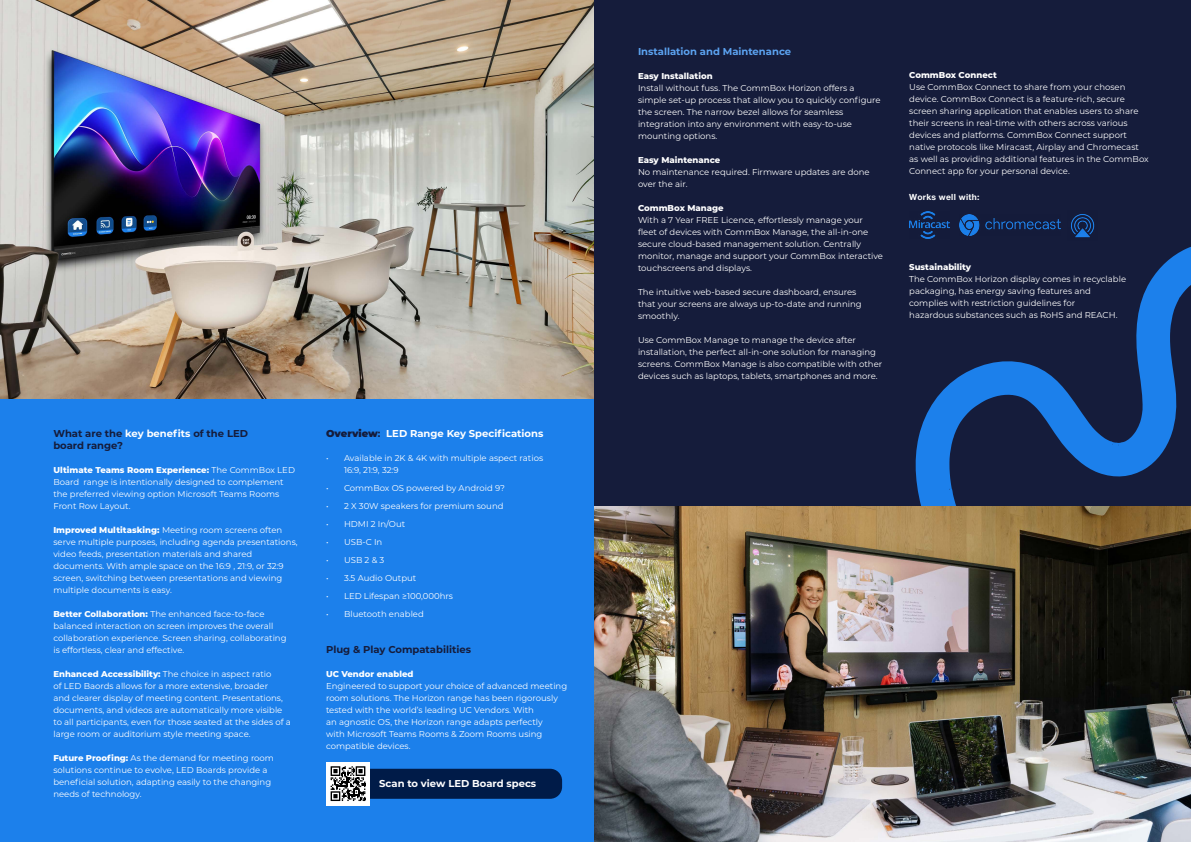
<style>
.page{position:relative;width:1191px;height:842px;background:#fff}
.page>*{position:absolute;margin:0;border:0;box-sizing:border-box;transform-origin:0 0}
.t1{font:700 10px/12px "Montserrat";color:#151c3b}
.t2{font:700 10px "Montserrat";color:#fff}
.t3{font:700 10px "Montserrat";color:#5ca3f1}
.t4{font:8.5px/12px "Montserrat";color:#fff}
.t5{font:800 8.5px "Montserrat";color:#fff}
.t6{font:700 8.5px "Helvetica Neue LT Pro";letter-spacing:.04em;color:#fff}
.s1{color:#fff}
.s2{font-weight:800}
.s3{font-weight:900;color:#151c3b}
.s4{color:#151c3b}
</style>
<div class="page">
<div style="left:0;top:399px;width:609px;height:443px;background:#1c80eb"></div>
<img style="left:1px;top:0;width:593px;height:399px">
<div style="left:348px;top:769px;width:214px;height:30px;background:#001b48;border-radius:12px"></div>
<div style="left:326px;top:762px;width:44px;height:43px;background:#fff"></div>
<svg style="left:330px;top:766px;width:35px;height:35px"></svg>
<div style="left:594px;top:0;width:597px;height:842px;background:#151c3b"></div>
<svg style="left:915px;top:247px;width:276px;height:259px"></svg>
<img style="left:594px;top:506px;width:597px;height:336px">
<img style="left:1071px;top:214px;width:24px;height:24px">
<img style="left:959px;top:215px;width:101px;height:20px">
<img style="left:909px;top:212px;width:40px;height:27px">
<p class="t1" style="left:53px;top:427px;width:196px">What are the <span class="s1">key benefits</span> of the LED board range?</p>
<p class="t4" style="left:53px;top:464px;width:243px"><span class="s2">Ultimate Teams Room Experience:</span> The CommBox LED Board range is intentionally designed to complement the preferred viewing option Microsoft Teams Rooms Front Row Layout.</p>
<p class="t4" style="left:53px;top:524px;width:246px"><span class="s2">Improved Multitasking:</span> Meeting room screens often serve multiple purposes, including agenda presentations, video feeds, presentation materials and shared documents. With ample space on the 16:9 , 21:9, or 32:9 screen, switching between presentations and viewing multiple documents is easy.</p>
<p class="t4" style="left:53px;top:608px;width:235px"><span class="s2">Better Collaboration:</span> The enhanced face-to-face balanced interaction on screen improves the overall collaboration experience. Screen sharing, collaborating is effortless, clear and effective.</p>
<p class="t4" style="left:53px;top:668px;width:239px"><span class="s2">Enhanced Accessibility:</span> The choice in aspect ratio<br>of LED Baords allows for a more extensive, broader<br>and clearer display of meeting content. Presentations, documents, and videos are automatically more visible to all participants, even for those seated at the sides of a large room or auditorium style meeting space.</p>
<p class="t4" style="left:53px;top:752px;width:222px"><span class="s2">Future Proofing:</span> As the demand for meeting room solutions continue to evolve, LED Boards provide a beneficial solution, adapting easily to the changing needs of technology.</p>
<p class="t2" style="left:326px;top:426px;width:219px"><span class="s3">Overview</span><span class="s4">:</span> LED Range Key Specifications</p>
<p class="t4" style="left:344px;top:452px;width:201px;text-indent:-18px">• Available in 2K &amp; 4K with multiple aspect ratios<br>16:9, 21:9, 32:9</p>
<p class="t4" style="left:326px;top:482px;width:180px">• CommBox OS powered by Android 9?</p>
<p class="t4" style="left:326px;top:500px;width:179px">• 2 X 30W speakers for premium sound</p>
<p class="t4" style="left:326px;top:518px;width:81px">• HDMI 2 In/Out</p>
<p class="t4" style="left:326px;top:536px;width:58px">• USB-C In</p>
<p class="t4" style="left:326px;top:554px;width:60px">• USB 2 &amp; 3</p>
<p class="t4" style="left:326px;top:572px;width:92px">• 3.5 Audio Output</p>
<p class="t4" style="left:326px;top:590px;width:129px">• LED Lifespan ≥100,000hrs</p>
<p class="t4" style="left:326px;top:608px;width:99px">• Bluetooth enabled</p>
<p class="t1" style="left:326px;top:643px;width:146px">Plug &amp; Play Compatabilities</p>
<p class="t5" style="left:326px;top:668px;width:89px">UC Vendor enabled</p>
<p class="t4" style="left:326px;top:680px;width:243px">Engineered to support your choice of advanced meeting room solutions. The Horizon range has been rigorously tested with the world’s leading UC Vendors. With<br>an agnostic OS, the Horizon range adapts perfectly<br>with Microsoft Teams Rooms &amp; Zoom Rooms using compatible devices.</p>
<p class="t2" style="left:379px;top:776px;width:158px">Scan to view LED Board specs</p>
<p class="t3" style="left:638px;top:44px;width:155px">Installation and Maintenance</p>
<p class="t5" style="left:638px;top:70px;width:76px">Easy Installation</p>
<p class="t4" style="left:638px;top:82px;width:244px">Install without fuss. The CommBox Horizon offers a simple set-up process that allow you to quickly configure the screen. The narrow bezel allows for seamless integration into any environment with easy-to-use mounting options.</p>
<p class="t5" style="left:638px;top:154px;width:84px">Easy Maintenance</p>
<p class="t4" style="left:638px;top:166px;width:233px">No maintenance required. Firmware updates are done over the air.</p>
<p class="t5" style="left:638px;top:202px;width:87px">CommBox Manage</p>
<p class="t4" style="left:638px;top:214px;width:246px">With a 7 Year FREE Licence, effortlessly manage your fleet of devices with CommBox Manage, the all-in-one secure cloud-based management solution. Centrally monitor, manage and support your CommBox interactive touchscreens and displays.</p>
<p class="t4" style="left:638px;top:286px;width:225px">The intuitive web-based secure dashboard, ensures that your screens are always up-to-date and running smoothly.</p>
<p class="t4" style="left:638px;top:334px;width:246px">Use CommBox Manage to manage the device after installation, the perfect all-in-one solution for managing screens. CommBox Manage is also compatible with other devices such as laptops, tablets, smartphones and more.</p>
<p class="t5" style="left:909px;top:68px;width:89px">CommBox Connect</p>
<p class="t4" style="left:909px;top:80px;width:241px">Use CommBox Connect to share from your chosen device. CommBox Connect is a feature-rich, secure screen sharing application that enables users to share their screens in real-time with others across various devices and platforms. CommBox Connect support native protocols like Miracast, Airplay and Chromecast as well as providing additional features in the CommBox Connect app for your personal device.</p>
<p class="t6" style="left:909px;top:191px;width:72px">Works well with:</p>
<p class="t5" style="left:909px;top:260px;width:63px">Sustainability</p>
<p class="t4" style="left:909px;top:272px;width:218px">The CommBox Horizon display comes in recyclable packaging, has energy saving features and complies with restriction guidelines for<br>hazardous substances such as RoHS and REACH.</p>
</div>
